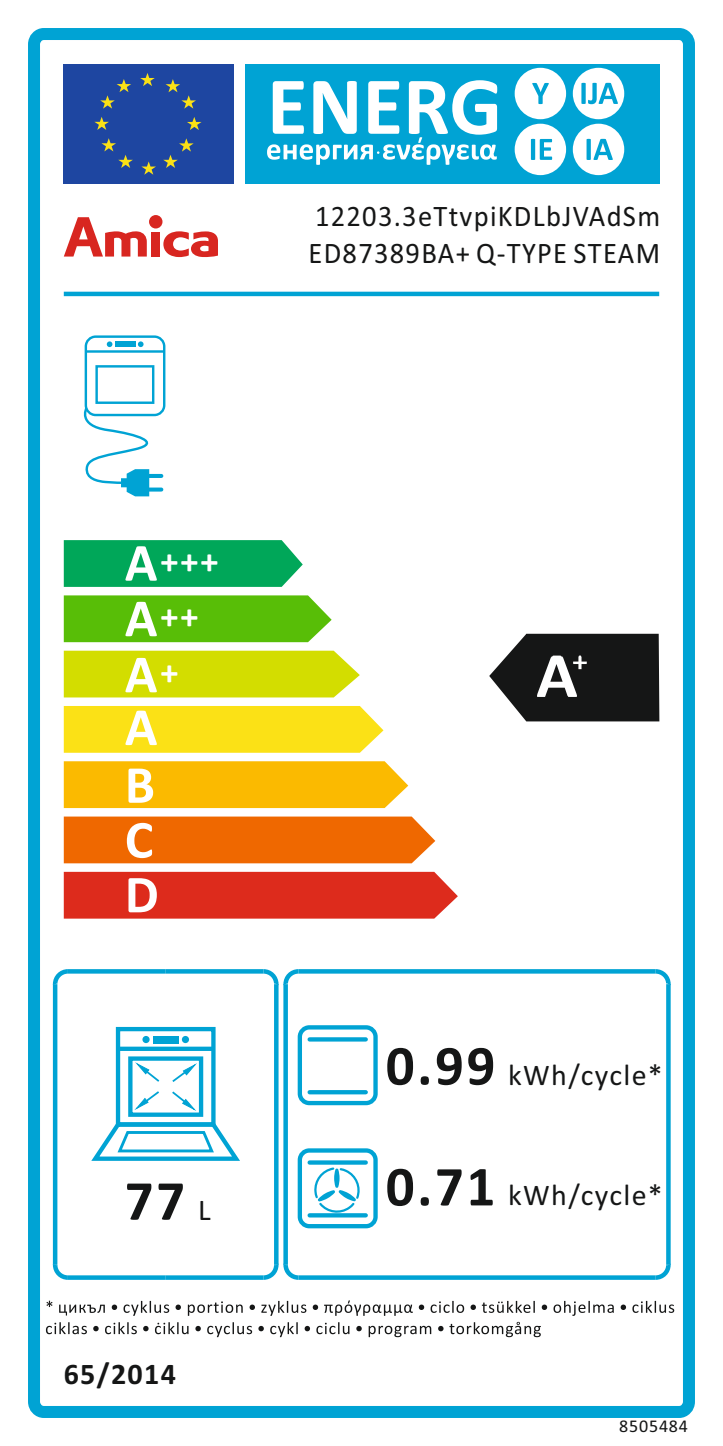
<style>
.page{position:relative;width:723px;height:1446px;background:#fff}
.page>*{position:absolute;margin:0;border:0;box-sizing:border-box;transform-origin:0 0}
.t1{font:842.7px "Amica Font 01";color:#151616;scale:.12 1}
.t2{font:700 57px "Calibri";color:#151616}
.t3{font:700 54px/54.9px "Calibri";color:#fff}
.t4{font:700 36px/55.5px "Calibri";color:#fff}
.t5{font:30px/36.6px "Calibri";letter-spacing:.045em;color:#151616;scale:.95 1}
.t6{font:30px "Calibri";letter-spacing:.045em;color:#151616}
.t7{font:700 30px "Calibri";letter-spacing:.045em;color:#151616}
.t8{font:18px "Calibri";letter-spacing:.045em;color:#151616}
.s1{font-size:54px}
.s2{font-size:36px}
.s3{font-weight:400;font-size:30px}
.s4{font-weight:700;font-size:57px}
</style>
<div class="page">
<svg style="left:47px;top:1300px;width:134px;height:16px"></svg>
<svg style="left:188px;top:1301px;width:130px;height:15px"></svg>
<svg style="left:324px;top:1300px;width:100px;height:16px"></svg>
<svg style="left:430px;top:1301px;width:117px;height:12px"></svg>
<svg style="left:553px;top:1301px;width:121px;height:15px"></svg>
<svg style="left:46px;top:1322px;width:252px;height:15px"></svg>
<svg style="left:305px;top:1322px;width:236px;height:15px"></svg>
<div style="left:28px;top:28px;width:667px;height:1390px;border:12px solid #00a3d4;border-radius:10px"></div>
<div style="left:64px;top:64px;width:170px;height:119px;background:#1e46a1"></div>
<svg style="left:141px;top:161px;width:15px;height:14px"></svg>
<svg style="left:140px;top:73px;width:15px;height:13px"></svg>
<svg style="left:187px;top:117px;width:15px;height:13px"></svg>
<svg style="left:94px;top:117px;width:15px;height:13px"></svg>
<svg style="left:100px;top:79px;width:31px;height:30px"></svg>
<svg style="left:101px;top:138px;width:32px;height:30px"></svg>
<svg style="left:163px;top:138px;width:31px;height:30px"></svg>
<svg style="left:166px;top:79px;width:30px;height:30px"></svg>
<div style="left:245px;top:64px;width:414px;height:119px;background:#00a3d4"></div>
<div style="left:515px;top:68px;width:51px;height:51px;background:#fff;border-radius:50%"></div>
<svg style="left:532px;top:83px;width:17px;height:21px"></svg>
<div style="left:573px;top:68px;width:51px;height:51px;background:#fff;border-radius:50%"></div>
<svg style="left:581px;top:83px;width:37px;height:21px"></svg>
<div style="left:515px;top:124px;width:51px;height:51px;background:#fff;border-radius:50%"></div>
<svg style="left:531px;top:139px;width:21px;height:21px"></svg>
<div style="left:573px;top:124px;width:51px;height:51px;background:#fff;border-radius:50%"></div>
<svg style="left:586px;top:139px;width:27px;height:21px"></svg>
<hr style="left:64px;top:292px;width:595px;height:4px;background:#00a3d4">
<div style="left:298px;top:1025px;width:80px;height:80px;border:4px solid #00a3d4;border-radius:9px"></div>
<svg style="left:310px;top:1037px;width:56px;height:4px"></svg>
<svg style="left:310px;top:1090px;width:56px;height:4px"></svg>
<div style="left:298px;top:1148px;width:80px;height:80px;border:4px solid #00a3d4;border-radius:9px"></div>
<svg style="left:310px;top:1160px;width:56px;height:4px"></svg>
<svg style="left:310px;top:1213px;width:56px;height:4px"></svg>
<svg style="left:312px;top:1167px;width:49px;height:50px"></svg>
<div style="left:85px;top:335px;width:80px;height:81px;border:2px solid #00a3d4;border-radius:10px"></div>
<hr style="left:86px;top:350px;width:78px;height:3px;background:#00a3d4">
<svg style="left:107px;top:341px;width:5px;height:6px"></svg>
<svg style="left:138px;top:341px;width:6px;height:6px"></svg>
<div style="left:115px;top:341px;width:20px;height:6px;background:#00a3d4"></div>
<div style="left:95px;top:365px;width:59px;height:39px;border:2px solid #00a3d4"></div>
<svg style="left:83px;top:406px;width:79px;height:90px"></svg>
<hr style="left:149px;top:474px;width:12px;height:4px;background:#00a3d4">
<svg style="left:149px;top:487px;width:12px;height:4px"></svg>
<div style="left:64px;top:595px;width:268px;height:47px;background:#58be07"></div>
<div style="left:64px;top:706px;width:319px;height:47px;background:#fbe116"></div>
<div style="left:64px;top:761px;width:344px;height:47px;background:#fbba00"></div>
<div style="left:64px;top:816px;width:371px;height:47px;background:#ef6800"></div>
<div style="left:64px;top:872px;width:394px;height:46px;background:#dd2b1c"></div>
<div style="left:64px;top:651px;width:296px;height:46px;background:#d3dd00"></div>
<svg style="left:64px;top:540px;width:239px;height:47px;background:#0cab61"></svg>
<svg style="left:52px;top:969px;width:20px;height:19px"></svg>
<svg style="left:68px;top:969px;width:98px;height:4px"></svg>
<svg style="left:166px;top:969px;width:93px;height:4px"></svg>
<svg style="left:52px;top:1260px;width:16px;height:20px"></svg>
<div style="left:68px;top:1275px;width:98px;height:5px;background:#00a3d4"></div>
<div style="left:166px;top:1275px;width:97px;height:5px;background:#00a3d4"></div>
<hr style="left:53px;top:984px;width:4px;height:281px;background:#00a3d4">
<svg style="left:274px;top:988px;width:4px;height:272px"></svg>
<svg style="left:259px;top:969px;width:44px;height:19px"></svg>
<svg style="left:259px;top:1260px;width:39px;height:20px"></svg>
<div style="left:283px;top:984px;width:5px;height:281px;background:#00a3d4"></div>
<svg style="left:298px;top:969px;width:353px;height:4px"></svg>
<svg style="left:651px;top:969px;width:20px;height:15px"></svg>
<svg style="left:656px;top:1265px;width:15px;height:15px"></svg>
<div style="left:666px;top:984px;width:5px;height:281px;background:#00a3d4"></div>
<div style="left:298px;top:1275px;width:358px;height:5px;background:#00a3d4"></div>
<div style="left:116px;top:1027px;width:100px;height:99px;border:4px solid #00a3d4"></div>
<div style="left:118px;top:1046px;width:95px;height:5px;background:#00a3d4"></div>
<div style="left:142px;top:1036px;width:8px;height:7px;background:#00a3d4;border-radius:50%"></div>
<div style="left:182px;top:1036px;width:7px;height:7px;background:#00a3d4;border-radius:50%"></div>
<div style="left:153px;top:1036px;width:26px;height:7px;background:#00a3d4"></div>
<div style="left:128px;top:1056px;width:75px;height:61px;border:4px solid #00a3d4"></div>
<svg style="left:137px;top:1063px;width:23px;height:19px"></svg>
<svg style="left:91px;top:1118px;width:149px;height:43px"></svg>
<svg style="left:136px;top:1091px;width:23px;height:18px"></svg>
<svg style="left:172px;top:1064px;width:23px;height:46px"></svg>
<svg style="left:267px;top:80px;width:230px;height:85px"></svg>
<svg style="left:163px;top:231px;width:55px;height:26px"></svg>
<div style="left:151px;top:232px;width:9px;height:25px;background:#d82620"></div>
<div style="left:149px;top:215px;width:13px;height:13px;background:#d82620;border-radius:50%"></div>
<svg style="left:64px;top:217px;width:83px;height:40px"></svg>
<p class="t5" style="left:308px;top:200px;width:372px">12203.3eTtvpiKDLbJVAdSm<br>ED87389BA+ Q-TYPE STEAM</p>
<p class="t4" style="left:125px;top:536px;width:95px"><span class="s1">A</span>+++<br><span class="s1">A</span>++</p>
<h3 class="t3" style="left:125px;top:652px;width:55px;line-height:52.8px">A<span class="s2">+<br></span>A</h3>
<h3 class="t3" style="left:125px;top:762px;width:36px;text-align:justify">B C D</h3>
<h2 class="t2" style="left:125px;top:1177px;width:87px">77 <span class="s3">L</span></h2>
<p class="t7" style="left:64px;top:1361px;width:114px">65/2014</p>
<h1 class="t1" style="left:483px;top:518px;width:412px">3</h1>
<p class="t6" style="left:386px;top:1062px;width:279px"><span class="s4">0.99</span> kWh/cycle*</p>
<p class="t6" style="left:386px;top:1183px;width:279px"><span class="s4">0.71</span> kWh/cycle*</p>
<p class="t8" style="left:619px;top:1418px;width:70px">8505484</p>
</div>
